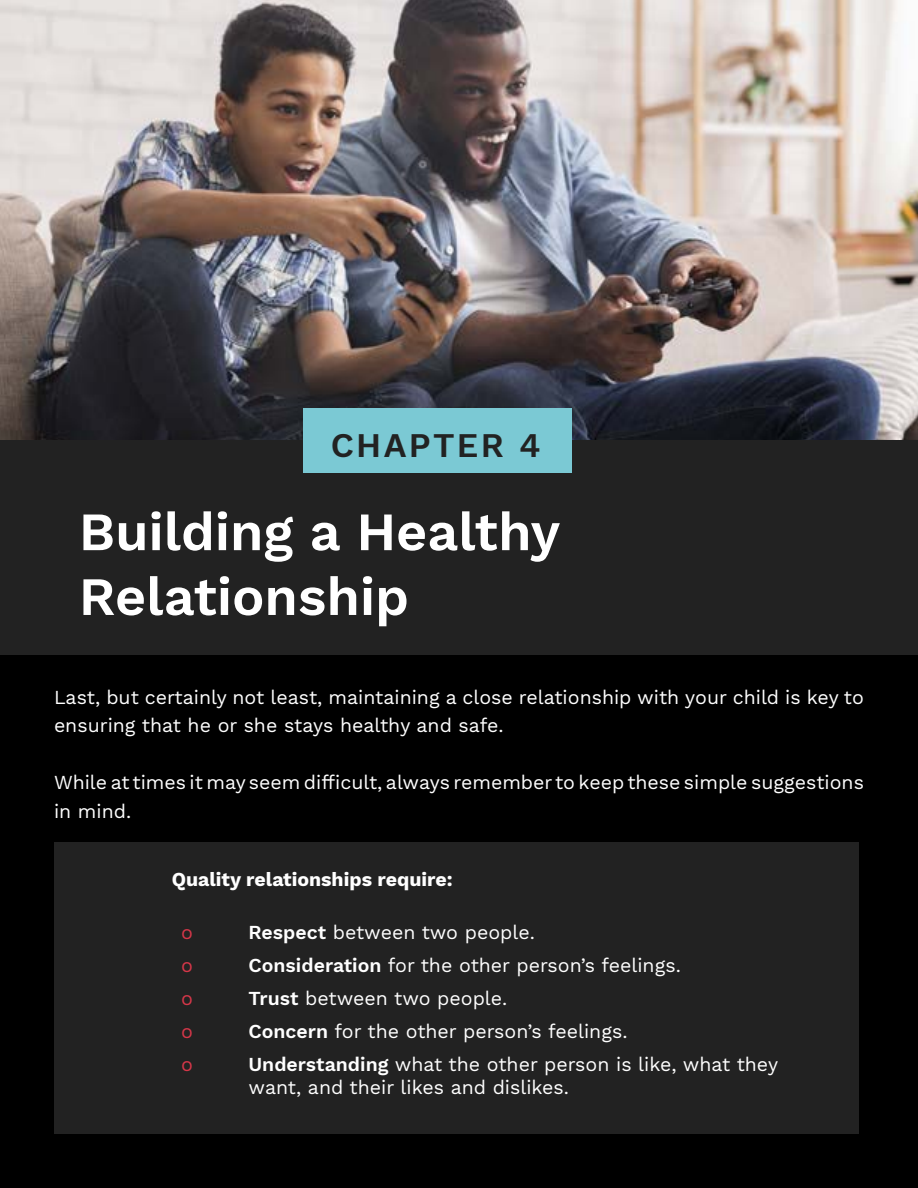
<style>
.page{position:relative;width:918px;height:1188px;background:#fff}
.page>*{position:absolute;margin:0;border:0;box-sizing:border-box;transform-origin:0 0}
.t1{font:600 54px/64.8px "Work Sans";color:#fff}
.t2{font:600 33.9px "Work Sans";letter-spacing:.07em;color:#222}
.t3{font:19.5px/28.5px "Work Sans";color:#fff}
.t4{font:700 19.5px "Work Sans";color:#fff}
.t5{font:19.5px "Work Sans";color:#d73749}
.s1{font-weight:600}
</style>
<div class="page">
<img style="left:0;top:0;width:918px;height:441px">
<div style="left:0;top:441px;width:918px;height:364px;background:#222"></div>
<div style="left:0;top:656px;width:918px;height:532px;background:#000"></div>
<div style="left:54px;top:842px;width:804px;height:292px;background:#222"></div>
<div style="left:303px;top:408px;width:269px;height:65px;background:#7bc9d4"></div>
<h2 class="t2" style="left:331px;top:420px;width:211px">CHAPTER 4</h2>
<h1 class="t1" style="left:79px;top:497px;width:483px">Building a Healthy<br>Relationship</h1>
<p class="t3" style="left:54px;top:684px;width:812px">Last, but certainly not least, maintaining a close relationship with your child is key to ensuring that he or she stays healthy and safe.</p>
<p class="t3" style="left:54px;top:769px;width:812px">While at times it may seem difficult, always remember to keep these simple suggestions in mind.</p>
<p class="t4" style="left:172px;top:868px;width:283px">Quality relationships require:</p>
<p class="t5" style="left:181px;top:920px;width:13px">o</p>
<p class="t3" style="left:249px;top:919px;width:288px"><span class="s1">Respect</span> between two people.</p>
<p class="t5" style="left:181px;top:953px;width:13px">o</p>
<p class="t3" style="left:249px;top:952px;width:434px"><span class="s1">Consideration</span> for the other person’s feelings.</p>
<p class="t5" style="left:181px;top:986px;width:13px">o</p>
<p class="t3" style="left:249px;top:985px;width:260px"><span class="s1">Trust</span> between two people.</p>
<p class="t5" style="left:181px;top:1019px;width:13px">o</p>
<p class="t3" style="left:249px;top:1017px;width:381px"><span class="s1">Concern</span> for the other person’s feelings.</p>
<p class="t5" style="left:181px;top:1052px;width:13px">o</p>
<p class="t3" style="left:249px;top:1053px;width:531px;line-height:23.4px"><span class="s1">Understanding</span> what the other person is like, what they want, and their likes and dislikes.</p>
</div>
